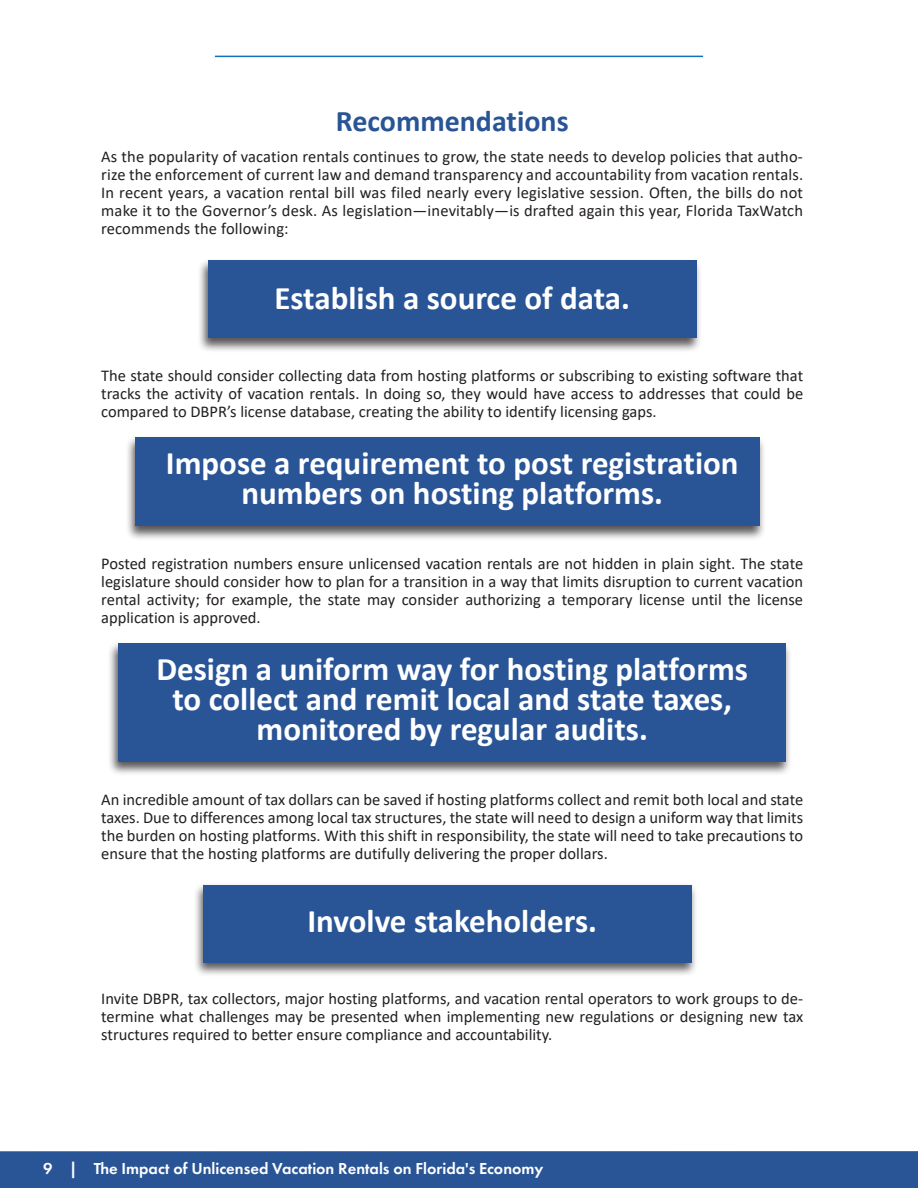
<style>
.page{position:relative;width:918px;height:1188px;background:#fff}
.page>*{position:absolute;margin:0;border:0;box-sizing:border-box;transform-origin:0 0}
.t1{font:700 33px/30px "Calibri";color:#fff;text-align:center}
.t2{font:700 30px "Calibri";color:#295597}
.t3{font:16.5px/18px "Calibri";color:#231f20;text-align:justify}
.t4{font:600 16.5px "Futura PT";color:#fff}
</style>
<div class="page">
<div style="left:0;top:1151px;width:918px;height:37px;background:#295597"></div>
<hr style="left:215px;top:56px;width:488px;height:1px;background:#1070b9">
<div style="left:193px;top:883px;width:505px;height:94px;background:#231f20;opacity:.75"></div>
<div style="left:204px;top:885px;width:488px;height:77px;background:#295597"></div>
<div style="left:108px;top:641px;width:684px;height:135px;background:#231f20;opacity:.75"></div>
<div style="left:119px;top:643px;width:667px;height:119px;background:#295597"></div>
<div style="left:125px;top:436px;width:641px;height:105px;background:#231f20;opacity:.75"></div>
<div style="left:136px;top:438px;width:624px;height:88px;background:#295597"></div>
<div style="left:197px;top:258px;width:505px;height:95px;background:#231f20;opacity:.75"></div>
<div style="left:208px;top:260px;width:488px;height:78px;background:#295597"></div>
<h2 class="t2" style="left:336px;top:99px;width:234px">Recommendations</h2>
<p class="t3" style="left:101px;top:147px;width:703px">As the popularity of vacation rentals continues to grow, the state needs to develop policies that autho&shy;rize the enforcement of current law and demand transparency and accountability from vacation rentals.<br>In recent years, a vacation rental bill was filed nearly every legislative session. Often, the bills do not make it to the Governor’s desk. As legislation—inevitably—is drafted again this year, Florida TaxWatch recommends the following:</p>
<h1 class="t1" style="left:274px;top:283px;width:357px">Establish a source of data.</h1>
<p class="t3" style="left:101px;top:366px;width:704px">The state should consider collecting data from hosting platforms or subscribing to existing software that tracks the activity of vacation rentals. In doing so, they would have access to addresses that could be compared to DBPR’s license database, creating the ability to identify licensing gaps.</p>
<h1 class="t1" style="left:166px;top:448px;width:574px">Impose a requirement to post registration numbers on hosting platforms.</h1>
<p class="t3" style="left:101px;top:554px;width:704px">Posted registration numbers ensure unlicensed vacation rentals are not hidden in plain sight. The state legislature should consider how to plan for a transition in a way that limits disruption to current vacation rental activity; for example, the state may consider authorizing a temporary license until the license application is approved.</p>
<h1 class="t1" style="left:156px;top:653px;width:593px">Design a uniform way for hosting platforms to collect and remit local and state taxes, monitored by regular audits.</h1>
<p class="t3" style="left:101px;top:790px;width:703px">An incredible amount of tax dollars can be saved if hosting platforms collect and remit both local and state taxes. Due to differences among local tax structures, the state will need to design a uniform way that limits the burden on hosting platforms. With this shift in responsibility, the state will need to take precautions to ensure that the hosting platforms are dutifully delivering the proper dollars.</p>
<h1 class="t1" style="left:307px;top:905px;width:291px">Involve stakeholders.</h1>
<p class="t3" style="left:101px;top:989px;width:704px">Invite DBPR, tax collectors, major hosting platforms, and vacation rental operators to work groups to de&shy;termine what challenges may be presented when implementing new regulations or designing new tax structures required to better ensure compliance and accountability.</p>
<p class="t4" style="left:43px;top:1158px;width:502px">9 | The Impact of Unlicensed Vacation Rentals on Florida's Economy</p>
</div>
